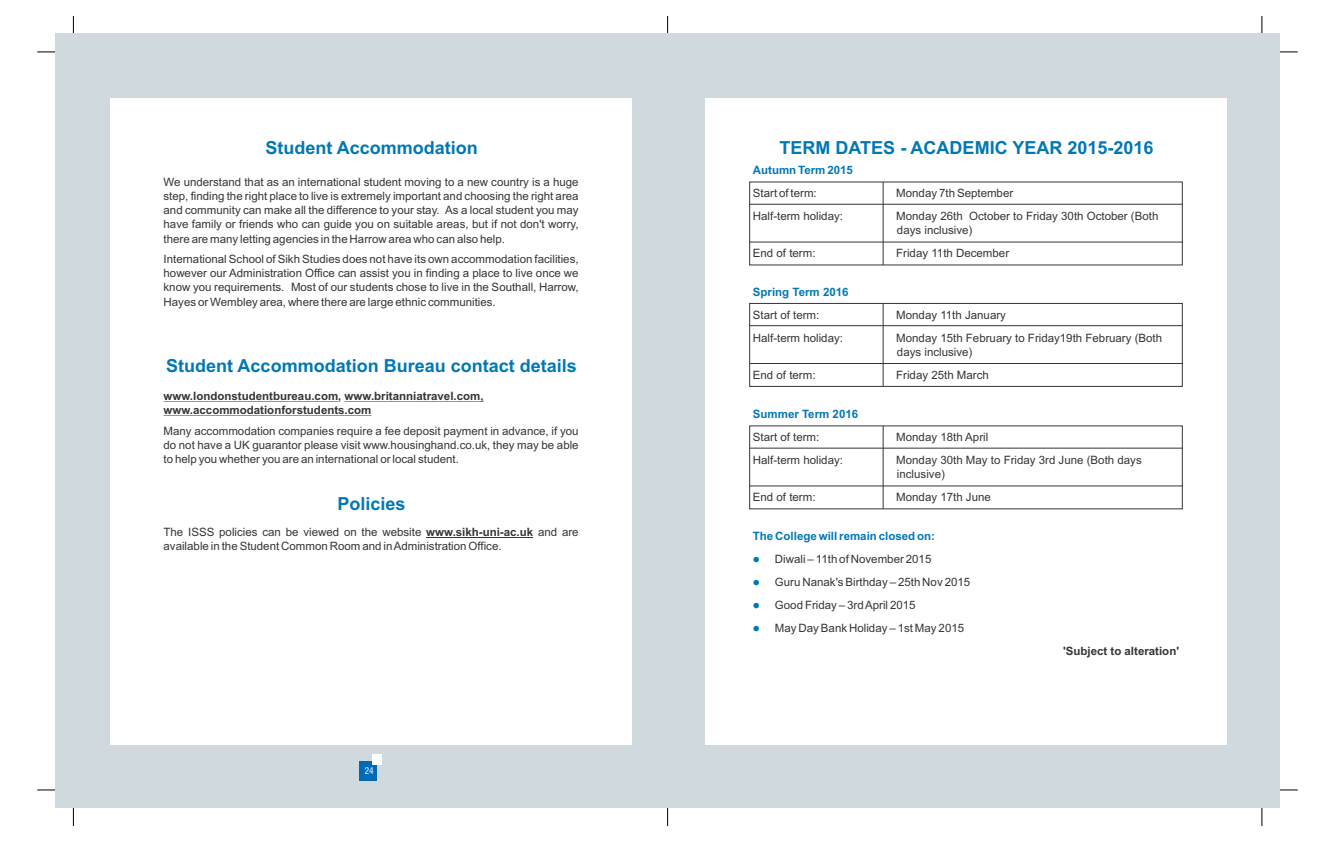
<style>
.page{position:relative;width:1335px;height:842px;background:#fff}
.page>*{position:absolute;margin:0;border:0;box-sizing:border-box;transform-origin:0 0}
.t1{font:700 18px "Arial";color:#0078b5}
.t2{font:11.5px/14.1px "Arial";color:#383336}
.t3{font:700 11.5px/14.1px "Arial";color:#383336}
.t4{font:700 11.5px "Arial";color:#0078b5}
.t5{font:9.5px "Wingdings";color:#0078b5}
.t6{font:condensed 9px "Swiss 721 BT";color:#fff}
.s1{font-weight:700}
</style>
<div class="page">
<hr style="left:667px;top:16px;width:1px;height:810px;background:#000">
<hr style="left:73px;top:16px;width:1px;height:810px;background:#000">
<hr style="left:37px;top:52px;width:1260px;height:1px;background:#000">
<hr style="left:37px;top:790px;width:1260px;height:1px;background:#000">
<hr style="left:1261px;top:16px;width:1px;height:810px;background:#000">
<div style="left:55px;top:34px;width:1224px;height:774px;background:#cfd9de"></div>
<div style="left:360px;top:761px;width:17px;height:19px;background:#006bb5"></div>
<div style="left:373px;top:754px;width:9px;height:11px;background:#fff"></div>
<div style="left:110px;top:98px;width:522px;height:646px;background:#fff"></div>
<div style="left:705px;top:98px;width:522px;height:646px;background:#fff"></div>
<hr style="left:164px;top:401px;width:174px;height:1px;background:#383336">
<hr style="left:345px;top:401px;width:138px;height:1px;background:#383336">
<hr style="left:164px;top:415px;width:207px;height:1px;background:#383336">
<hr style="left:426px;top:537px;width:107px;height:1px;background:#383336">
<hr style="left:750px;top:204px;width:432px;height:1px;background:#383336">
<hr style="left:750px;top:242px;width:432px;height:1px;background:#383336">
<hr style="left:883px;top:182px;width:1px;height:83px;background:#383336">
<div style="left:749px;top:303px;width:433px;height:84px;border:1px solid #383336"></div>
<hr style="left:750px;top:325px;width:432px;height:1px;background:#383336">
<hr style="left:750px;top:363px;width:432px;height:1px;background:#383336">
<hr style="left:883px;top:303px;width:1px;height:83px;background:#383336">
<hr style="left:750px;top:448px;width:432px;height:1px;background:#383336">
<hr style="left:750px;top:486px;width:432px;height:1px;background:#383336">
<hr style="left:883px;top:426px;width:1px;height:83px;background:#383336">
<h1 class="t1" style="left:265px;top:141px;width:214px">Student Accommodation</h1>
<p class="t2" style="left:163px;top:176px;width:416px;text-align:justify">We understand that as an international student moving to a new country is a huge step, finding the right place to live is extremely important and choosing the right area and community can make all the difference to your stay. As a local student you may have family or friends who can guide you on suitable areas, but if not don't worry, there are many letting agencies in the Harrow area who can also help.</p>
<p class="t2" style="left:163px;top:253px;width:416px;text-align:justify">International School of Sikh Studies does not have its own accommodation facilities, however our Administration Office can assist you in finding a place to live once we know you requirements. Most of our students chose to live in the Southall, Harrow, Hayes or Wembley area, where there are large ethnic communities.</p>
<h1 class="t1" style="left:166px;top:359px;width:412px">Student Accommodation Bureau contact details</h1>
<p class="t3" style="left:164px;top:390px;width:321px">www.londonstudentbureau.com, www.britanniatravel.com, www.accommodationforstudents.com</p>
<p class="t2" style="left:163px;top:425px;width:416px;text-align:justify">Many accommodation companies require a fee deposit payment in advance, if you do not have a UK guarantor please visit www.housinghand.co.uk, they may be able to help you whether you are an international or local student.</p>
<h1 class="t1" style="left:337px;top:497px;width:70px">Policies</h1>
<p class="t2" style="left:164px;top:526px;width:416px">The ISSS policies can be viewed on the website <span class="s1">www.sikh-uni-ac.uk</span> and are available in the Student Common Room and in Administration Office.</p>
<p class="t6" style="left:365px;top:767px;width:10px">24</p>
<h1 class="t1" style="left:779px;top:141px;width:375px">TERM DATES - ACADEMIC YEAR 2015-2016</h1>
<p class="t4" style="left:753px;top:165px;width:102px">Autumn Term 2015</p>
<p class="t2" style="left:753px;top:187px;width:65px">Start of term:</p>
<p class="t2" style="left:896px;top:187px;width:118px">Monday 7th September</p>
<p class="t2" style="left:753px;top:210px;width:92px">Half-term holiday:</p>
<p class="t2" style="left:896px;top:210px;width:264px">Monday 26th October to Friday 30th October (Both days inclusive)</p>
<p class="t2" style="left:753px;top:247px;width:64px">End of term:</p>
<p class="t2" style="left:896px;top:247px;width:114px">Friday 11th December</p>
<p class="t4" style="left:753px;top:287px;width:97px">Spring Term 2016</p>
<p class="t2" style="left:753px;top:309px;width:68px">Start of term:</p>
<p class="t2" style="left:896px;top:309px;width:111px">Monday 11th January</p>
<p class="t2" style="left:753px;top:332px;width:92px">Half-term holiday:</p>
<p class="t2" style="left:896px;top:332px;width:267px">Monday 15th February to Friday19th February (Both days inclusive)</p>
<p class="t2" style="left:753px;top:369px;width:64px">End of term:</p>
<p class="t2" style="left:896px;top:369px;width:94px">Friday 25th March</p>
<p class="t4" style="left:753px;top:409px;width:107px">Summer Term 2016</p>
<p class="t2" style="left:753px;top:431px;width:68px">Start of term:</p>
<p class="t2" style="left:896px;top:431px;width:94px">Monday 18th April</p>
<p class="t2" style="left:753px;top:454px;width:92px">Half-term holiday:</p>
<p class="t2" style="left:896px;top:454px;width:247px">Monday 30th May to Friday 3rd June (Both days inclusive)</p>
<p class="t2" style="left:753px;top:491px;width:64px">End of term:</p>
<p class="t2" style="left:896px;top:491px;width:96px">Monday 17th June</p>
<p class="t4" style="left:753px;top:531px;width:184px">The College will remain closed on:</p>
<p class="t5" style="left:753px;top:556px;width:9px">●</p>
<p class="t5" style="left:753px;top:579px;width:9px">●</p>
<p class="t5" style="left:753px;top:602px;width:9px">●</p>
<p class="t5" style="left:753px;top:625px;width:9px">●</p>
<p class="t2" style="left:775px;top:548px;width:197px;line-height:23.1px">Diwali – 11th of November 2015<br>Guru Nanak's Birthday – 25th Nov 2015<br>Good Friday – 3rd April 2015<br>May Day Bank Holiday – 1st May 2015</p>
<p class="t3" style="left:1063px;top:645px;width:118px">'Subject to alteration'</p>
</div>
